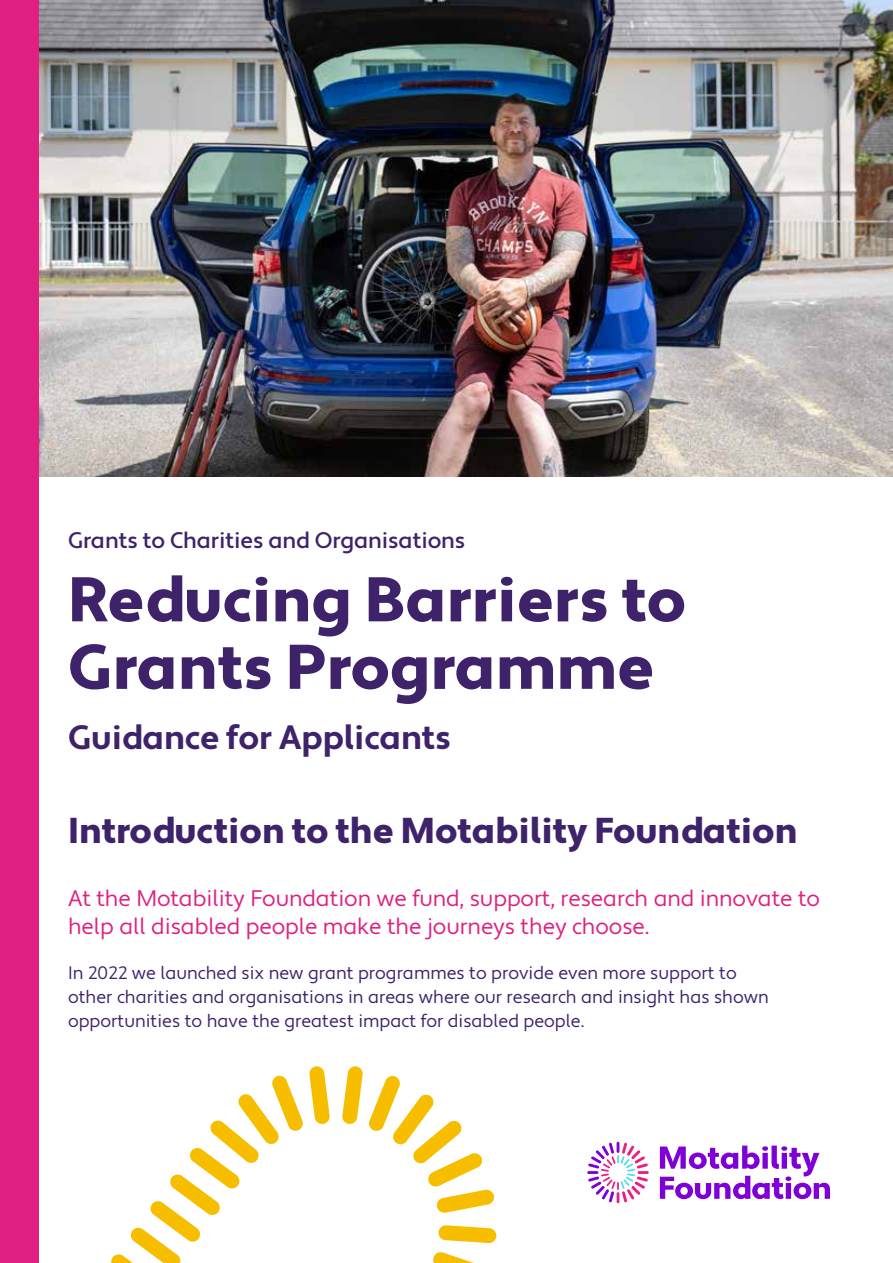
<style>
.page{position:relative;width:893px;height:1263px;background:#fff}
.page>*{position:absolute;margin:0;border:0;box-sizing:border-box;transform-origin:0 0}
.t1{font:900 63px/67.5px "Apertura";color:#3e236b}
.t2{font:900 36px "Apertura";color:#3e236b}
.t3{font:700 33.75px "Apertura";letter-spacing:-.005em;color:#3e236b}
.t4{font:22.5px/28.5px "Apertura";letter-spacing:-.005em;color:#df2080}
.t5{font:500 22.5px "Apertura";letter-spacing:-.005em;color:#3e236b}
.t6{font:18px/24px "Apertura";color:#3e236b}
</style>
<div class="page">
<img style="left:38px;top:0;width:855px;height:476px">
<div style="left:0;top:0;width:38px;height:1263px;background:#df2080"></div>
<svg style="left:433px;top:1252px;width:41px;height:11px"></svg>
<svg style="left:438px;top:1225px;width:59px;height:18px"></svg>
<svg style="left:342px;top:1066px;width:152px;height:147px"></svg>
<svg style="left:111px;top:1066px;width:219px;height:197px"></svg>
<svg style="left:587px;top:1142px;width:62px;height:61px"></svg>
<svg style="left:660px;top:1145px;width:170px;height:54px"></svg>
<p class="t5" style="left:68px;top:527px;width:399px">Grants to Charities and Organisations</p>
<h1 class="t1" style="left:68px;top:568px;width:619px">Reducing Barriers to<br>Grants Programme</h1>
<h3 class="t3" style="left:68px;top:717px;width:384px">Guidance for Applicants</h3>
<h2 class="t2" style="left:68px;top:809px;width:731px">Introduction to the Motability Foundation</h2>
<p class="t4" style="left:68px;top:884px;width:754px">At the Motability Foundation we fund, support, research and innovate to help all disabled people make the journeys they choose.</p>
<p class="t6" style="left:68px;top:962px;width:702px">In 2022 we launched six new grant programmes to provide even more support to other charities and organisations in areas where our research and insight has shown opportunities to have the greatest impact for disabled people.</p>
</div>
